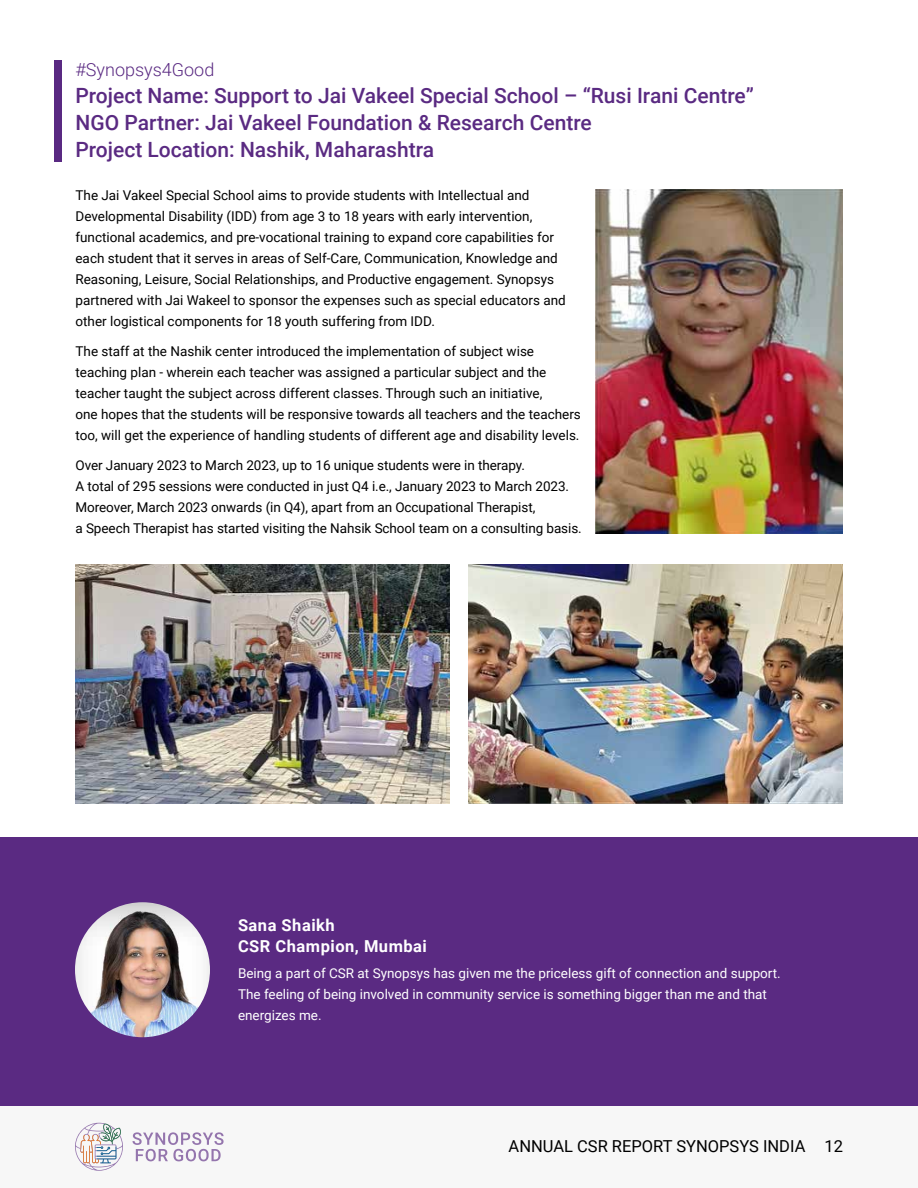
<style>
.page{position:relative;width:918px;height:1188px;background:#fff}
.page>*{position:absolute;margin:0;border:0;box-sizing:border-box;transform-origin:0 0}
.Project_Name{font:500 21px/27px "Roboto";color:#5a2a82}
.Project_Name-2{font:300 18px "Roboto";color:#5a2a82}
.t1{font:16.5px "Roboto";color:#000}
.t2{font:700 16.5px/21px "Roboto";letter-spacing:.03em;color:#fff}
.t3{font:13.5px/21px "Roboto";color:#000}
.t4{font:13.5px/21px "Roboto";color:#fff}
</style>
<div class="page">
<div style="left:0;top:1106px;width:918px;height:82px;background:#f7f7f7"></div>
<svg style="left:133px;top:1132px;width:91px;height:29px"></svg>
<svg style="left:75px;top:1123px;width:48px;height:48px"></svg>
<div style="left:0;top:837px;width:918px;height:269px;background:#5a2a82"></div>
<img style="left:595px;top:190px;width:248px;height:344px">
<img style="left:75px;top:564px;width:375px;height:240px">
<img style="left:468px;top:564px;width:375px;height:240px">
<div style="left:54px;top:60px;width:8px;height:102px;background:#592982"></div>
<img style="left:75px;top:902px;width:135px;height:135px;border-radius:68px">
<p class="Project_Name-2" style="left:76px;top:57px;width:140px">#Synopsys4Good</p>
<p class="Project_Name" style="left:76px;top:81px;width:680px">Project Name: Support to Jai Vakeel Special School – “Rusi Irani Centre”<br>NGO Partner: Jai Vakeel Foundation &amp; Research Centre<br>Project Location: Nashik, Maharashtra</p>
<p class="t3" style="left:76px;top:184px;width:492px">The Jai Vakeel Special School aims to provide students with Intellectual and Developmental Disability (IDD) from age 3 to 18 years with early intervention, functional academics, and pre-vocational training to expand core capabilities for each student that it serves in areas of Self-Care, Communication, Knowledge and Reasoning, Leisure, Social Relationships, and Productive engagement. Synopsys partnered with Jai Wakeel to sponsor the expenses such as special educators and other logistical components for 18 youth suffering from IDD.</p>
<p class="t3" style="left:76px;top:340px;width:507px">The staff at the Nashik center introduced the implementation of subject wise teaching plan - wherein each teacher was assigned a particular subject and the teacher taught the subject across different classes. Through such an initiative,<br>one hopes that the students will be responsive towards all teachers and the teachers too, will get the experience of handling students of different age and disability levels.</p>
<p class="t3" style="left:76px;top:454px;width:508px">Over January 2023 to March 2023, up to 16 unique students were in therapy.<br>A total of 295 sessions were conducted in just Q4 i.e., January 2023 to March 2023.<br>Moreover, March 2023 onwards (in Q4), apart from an Occupational Therapist,<br>a Speech Therapist has started visiting the Nahsik School team on a consulting basis.</p>
<p class="t2" style="left:238px;top:914px;width:190px">Sana Shaikh<br>CSR Champion, Mumbai</p>
<p class="t4" style="left:238px;top:962px;width:544px">Being a part of CSR at Synopsys has given me the priceless gift of connection and support.<br>The feeling of being involved in community service is something bigger than me and that energizes me.</p>
<p class="t1" style="left:509px;top:1135px;width:336px">ANNUAL CSR REPORT SYNOPSYS INDIA 12</p>
</div>
